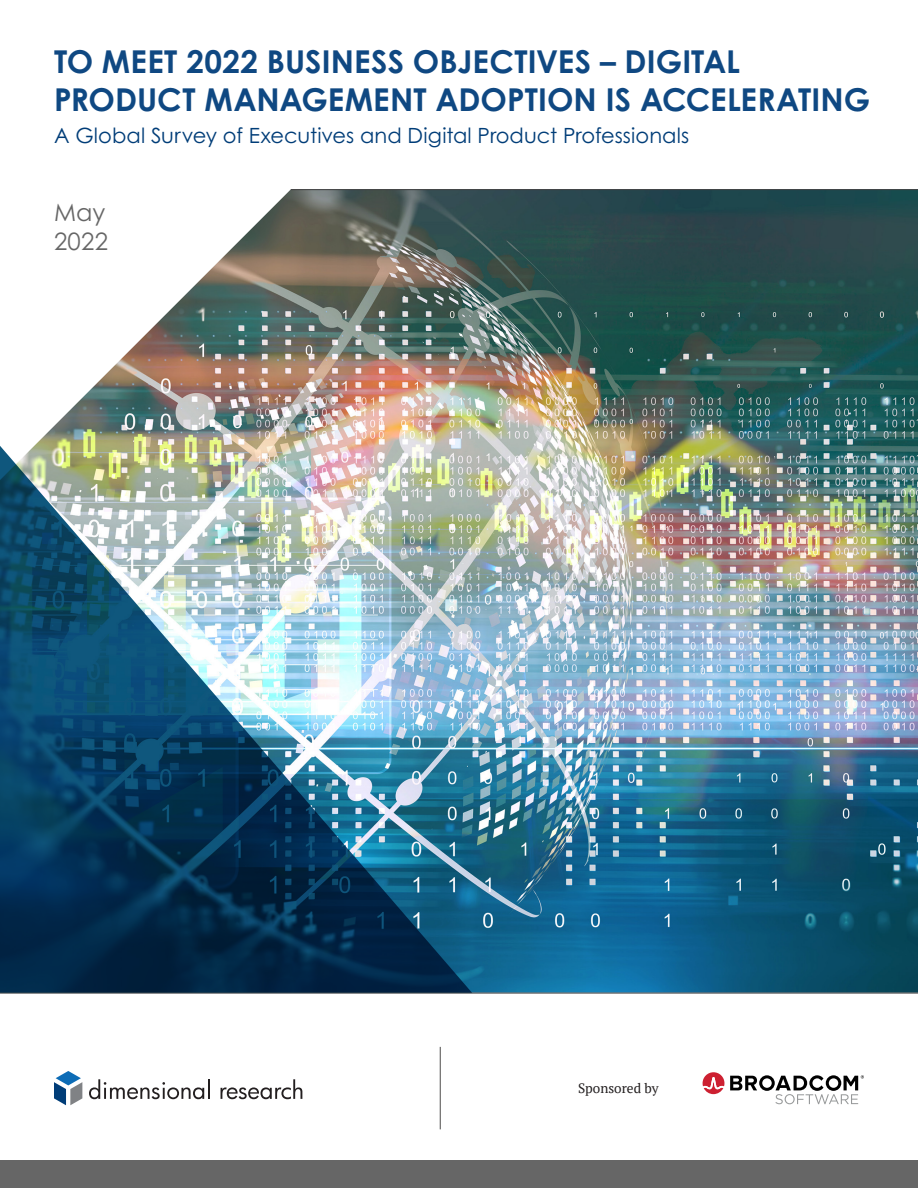
<style>
.page{position:relative;width:918px;height:1188px;background:#fff}
.page>*{position:absolute;margin:0;border:0;box-sizing:border-box;transform-origin:0 0}
.t1{font:700 31.5px/37.8px "Century Gothic Pro";color:#0f4882}
.t2{font:24px/28.8px "Century Gothic Pro";letter-spacing:.01em;color:#666}
.t3{font:21px "Century Gothic Pro";color:#003d78}
.t4{font:13.5px "PT Serif";color:#231f20}
</style>
<div class="page">
<img style="left:34px;top:189px;width:884px;height:804px">
<img style="left:0;top:446px;width:472px;height:547px">
<div style="left:0;top:1161px;width:918px;height:27px;background:#666"></div>
<hr style="left:0;top:993px;width:918px;height:1px;background:#3e3e3f">
<hr style="left:291px;top:189px;width:627px;height:1px;background:#3e3e3f">
<svg style="left:54px;top:1071px;width:28px;height:34px"></svg>
<svg style="left:89px;top:1079px;width:115px;height:20px"></svg>
<hr style="left:208px;top:1079px;width:2px;height:20px;background:#231f20">
<svg style="left:221px;top:1079px;width:81px;height:20px"></svg>
<hr style="left:440px;top:1047px;width:1px;height:82px;background:#4d4c4b">
<svg style="left:703px;top:1072px;width:21px;height:22px"></svg>
<svg style="left:730px;top:1075px;width:134px;height:29px"></svg>
<p class="t1" style="left:54px;top:43px;width:818px">TO MEET 2022 BUSINESS OBJECTIVES – DIGITAL<br>PRODUCT MANAGEMENT ADOPTION IS ACCELERATING</p>
<p class="t3" style="left:54px;top:123px;width:637px">A Global Survey of Executives and Digital Product Professionals</p>
<p class="t2" style="left:54px;top:198px;width:56px">May<br>2022</p>
<p class="t4" style="left:578px;top:1079px;width:82px">Sponsored by</p>
</div>
